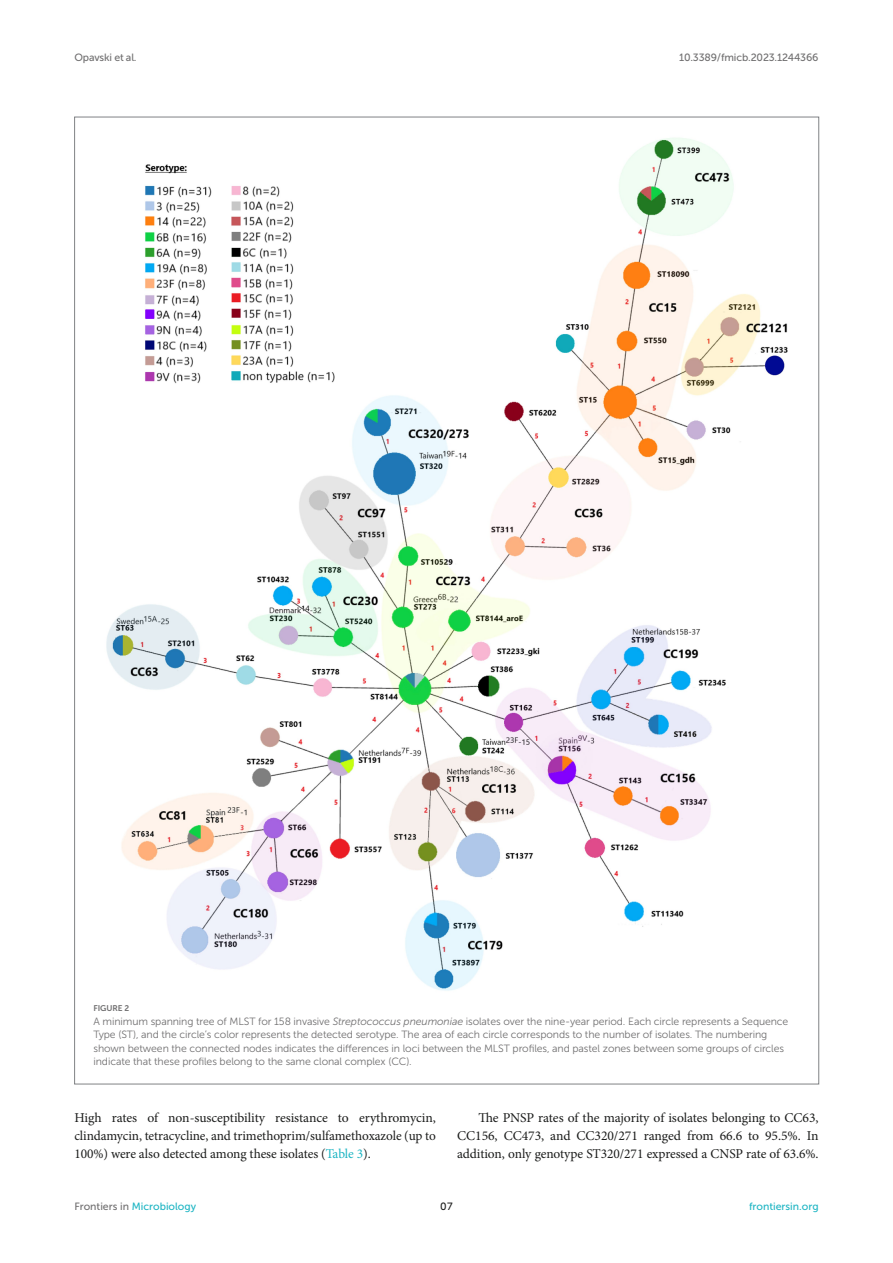
<style>
.page{position:relative;width:893px;height:1263px;background:#fff}
.page>*{position:absolute;margin:0;border:0;box-sizing:border-box;transform-origin:0 0}
.TEXT_FLUSH{font:13.5px/18px "Minion Pro";letter-spacing:-.005em;color:#1b1c1b;text-align:justify}
.TEXT{font:13.5px/18px "Minion Pro";letter-spacing:-.005em;color:#1b1c1b;text-align:justify}
.FIG_LEG{font:10.5px/13.5px "Museo Sans 300";letter-spacing:-.01em;color:#706f70}
.t1{font:10.5px "Museo Sans 500";letter-spacing:-.015em;color:#706f70}
.t2{font:10.5px "Museo Sans 500";color:#1db5c3}
.t3{font:10.5px "Museo Sans 500";color:#1b1c1b}
.FIG_HD{font:8.25px "Museo Sans 700";letter-spacing:-.01em;color:#706f70}
.s1{font-style:italic}
.s2{color:#1db5c3}
.s3{color:#706f70}
</style>
<div class="page">
<img style="left:106px;top:138px;width:682px;height:853px">
<p class="t1" style="left:74px;top:51px;width:64px">Opavski et al.</p>
<p class="t1" style="left:679px;top:51px;width:141px">10.3389/fmicb.2023.1244366</p>
<p class="FIG_HD" style="left:94px;top:1004px;width:37px">FIGURE 2</p>
<p class="FIG_LEG" style="left:94px;top:1014px;width:696px">A minimum spanning tree of MLST for 158 invasive <span class="s1">Streptococcus pneumoniae</span> isolates over the nine-year period. Each circle represents a Sequence Type (ST), and the circle’s color represents the detected serotype. The area of each circle corresponds to the number of isolates. The numbering shown between the connected nodes indicates the differences in loci between the MLST profiles, and pastel zones between some groups of circles indicate that these profiles belong to the same clonal complex (CC).</p>
<p class="TEXT_FLUSH" style="left:74px;top:1109px;width:363px">High rates of non-susceptibility resistance to erythromycin, clindamycin, tetracycline, and trimethoprim/sulfamethoxazole (up to 100%) were also detected among these isolates (<span class="s2">Table 3</span>).</p>
<p class="TEXT" style="left:457px;top:1109px;width:363px;text-indent:21px">The PNSP rates of the majority of isolates belonging to CC63, CC156, CC473, and CC320/271 ranged from 66.6 to 95.5%. In addition, only genotype ST320/271 expressed a CNSP rate of 63.6%.</p>
<p class="t2" style="left:74px;top:1200px;width:123px"><span class="s3">Frontiers in</span> Microbiology</p>
<p class="t3" style="left:440px;top:1200px;width:14px">07</p>
<p class="t2" style="left:749px;top:1200px;width:71px">frontiersin.org</p>
</div>
